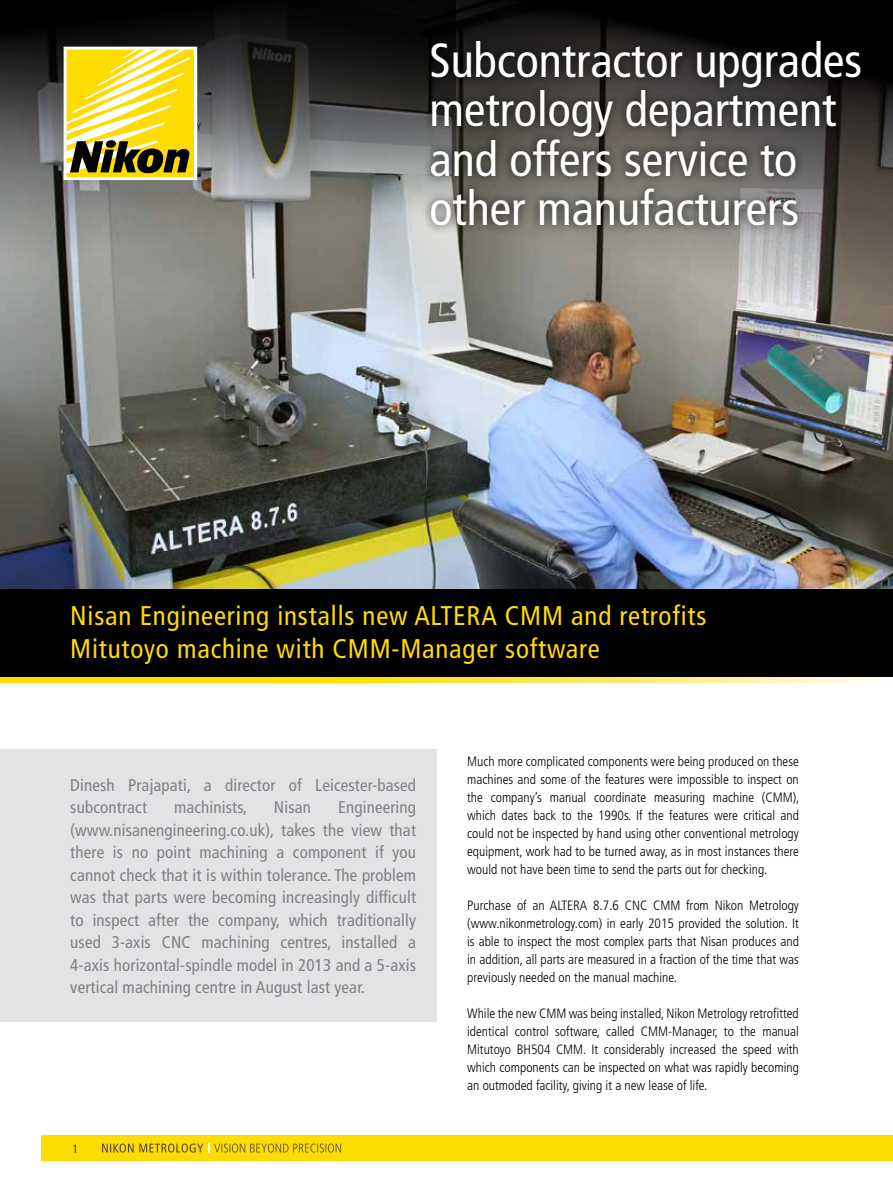
<style>
.page{position:relative;width:893px;height:1191px;background:#fff}
.page>*{position:absolute;margin:0;border:0;box-sizing:border-box;transform-origin:0 0}
.t1{font:condensed 48px/49.5px "Frutiger LT Std";color:#fff}
.t2{font:condensed 27px/32.4px "Frutiger LT Std";letter-spacing:.03em;color:#ffdc00}
.t3{font:condensed 16.95px/22.5px "Frutiger LT Std";letter-spacing:.01em;color:#818084}
.t4{font:300 condensed 13.5px/18px "Frutiger LT Std";color:#000;text-align:justify}
.t5{font:300 condensed 12px "Frutiger LT Std";color:#000}
</style>
<div class="page">
<div style="left:41px;top:1135px;width:852px;height:25px;background:#ffdc00"></div>
<svg style="left:102px;top:1143px;width:239px;height:9px"></svg>
<img style="left:0;top:304px;width:893px;height:285px">
<svg style="left:0;top:677px;width:879px;height:5px;background:#ffe446"></svg>
<div style="left:0;top:748px;width:437px;height:273px;background:#e1e3e4"></div>
<div style="left:0;top:589px;width:893px;height:88px;background:#000"></div>
<svg style="left:455px;top:0;width:438px;height:304px;background:#615e5a"></svg>
<svg style="left:0;top:0;width:455px;height:304px;background:#646563"></svg>
<svg style="left:62px;top:45px;width:137px;height:136px"></svg>
<div style="left:422px;top:32px;width:448px;height:203px;background:#000;opacity:.75"></div>
<h1 class="t1" style="left:429px;top:36px;width:434px">Subcontractor upgrades metrology department and offers service to other manufacturers</h1>
<h2 class="t2" style="left:70px;top:600px;width:638px">Nisan Engineering installs new ALTERA CMM and retrofits<br>Mitutoyo machine with CMM-Manager software</h2>
<p class="t3" style="left:70px;top:773px;width:347px">Dinesh Prajapati, a director of Leicester-based subcontract</p>
<p class="t3" style="left:174px;top:796px;width:75px">machinists,</p>
<p class="t3" style="left:274px;top:796px;width:39px">Nisan</p>
<p class="t3" style="left:70px;top:796px;width:347px;text-align:justify;text-indent:268px">Engineering (www.nisanengineering.co.uk), takes the view that there is no point machining a component if you cannot check that it is within tolerance. The problem was that parts were becoming increasingly difficult to inspect after the company, which traditionally used 3-axis CNC machining centres, installed a 4-axis horizontal-spindle model in 2013 and a 5-axis vertical machining centre in August last year.</p>
<p class="t5" style="left:72px;top:1142px;width:7px">1</p>
<p class="t4" style="left:467px;top:752px;width:334px">Much more complicated components were being produced on these machines and some of the features were impossible to inspect on the company’s manual coordinate measuring machine (CMM), which dates back to the 1990s. If the features were critical and could not be inspected by hand using other conventional metrology equipment, work had to be turned away, as in most instances there would not have been time to send the parts out for checking.</p>
<p class="t4" style="left:467px;top:896px;width:333px">Purchase of an ALTERA 8.7.6 CNC CMM from Nikon Metrology (www.nikonmetrology.com) in early 2015 provided the solution. It is able to inspect the most complex parts that Nisan produces and in addition, all parts are measured in a fraction of the time that was previously needed on the manual machine.</p>
<p class="t4" style="left:467px;top:1004px;width:333px">While the new CMM was being installed, Nikon Metrology retrofitted identical control software, called CMM-Manager, to the manual Mitutoyo BH504 CMM. It considerably increased the speed with which components can be inspected on what was rapidly becoming an outmoded facility, giving it a new lease of life.</p>
</div>
